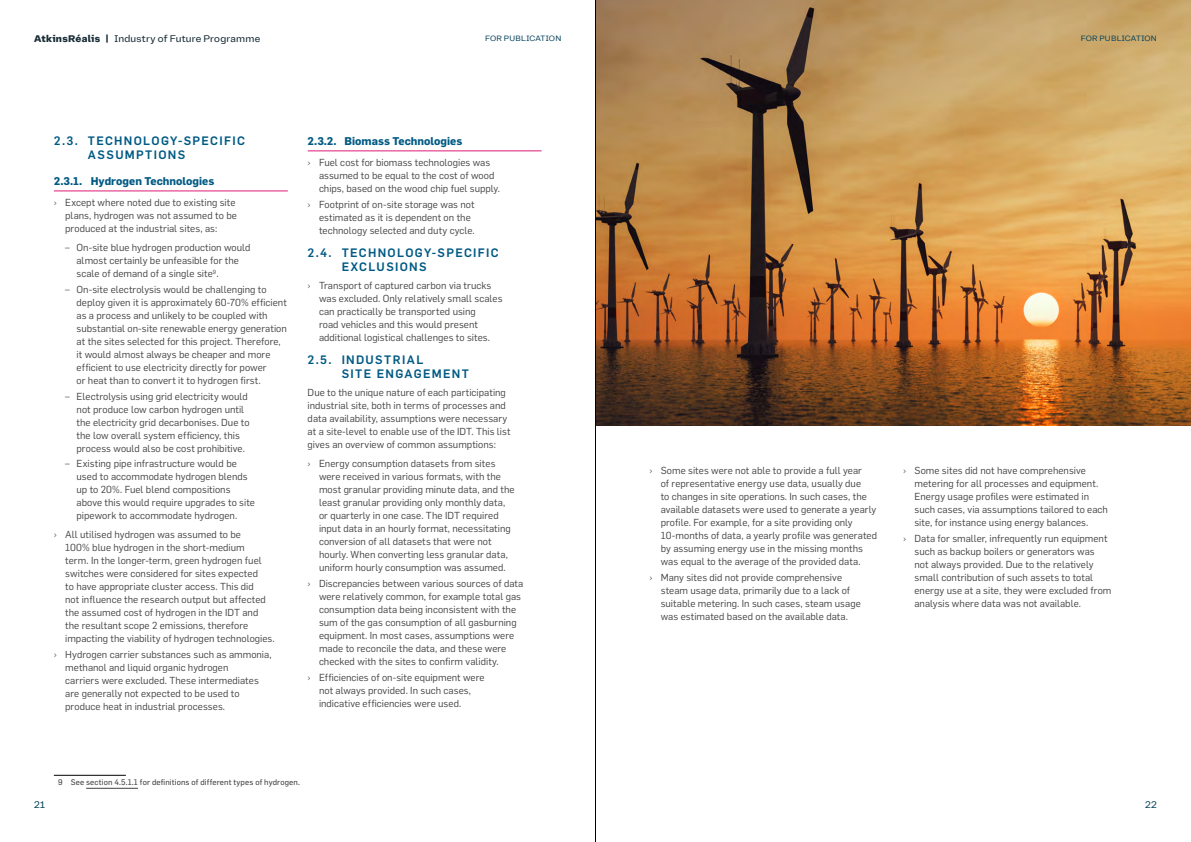
<style>
.page{position:relative;width:1191px;height:842px;background:#fff}
.page>*{position:absolute;margin:0;border:0;box-sizing:border-box;transform-origin:0 0}
.NUM_Section_Sub-header_-_H3{font:500 12px/14px "Flama";letter-spacing:.11em;color:#005a84}
.NUM_Paragraph_Heading_-_H4{font:700 11px "Flama";color:#005a84}
.Bullets_-_P{font:10px/13px "Flama";letter-spacing:.005em;color:#424241}
.Body_-_P{font:10px/13px "Flama";letter-spacing:.005em;color:#424241}
.t1{font:10px "Bienvenue";letter-spacing:.02em;color:#192d38}
.t2{font:10px "Bienvenue";color:#0c455d}
.Footnote_-_P{font:8px "Flama Basic";letter-spacing:.015em;color:#424241}
.t3{font:8px "Bienvenue";letter-spacing:.035em;color:#0c455d}
.s1{font-weight:700}
.s2{font-weight:300}
</style>
<div class="page">
<img style="left:596px;top:0;width:595px;height:425px">
<hr style="left:595px;top:0;width:1px;height:842px;background:#000">
<hr style="left:54px;top:190px;width:234px;height:1px;background:#de1b76">
<hr style="left:54px;top:775px;width:72px;height:1px;background:#000">
<hr style="left:86px;top:788px;width:52px;height:1px;background:#424241">
<hr style="left:308px;top:150px;width:233px;height:1px;background:#de1b76">
<p class="t1" style="left:34px;top:31px;width:228px"><span class="s1">AtkinsRéalis |</span> Industry of Future Programme</p>
<p class="t3" style="left:1080px;top:33px;width:78px">FOR PUBLICATION</p>
<p class="t3" style="left:485px;top:33px;width:78px">FOR PUBLICATION</p>
<h3 class="NUM_Section_Sub-header_-_H3" style="left:88px;top:133px;width:158px;text-indent:-34px">2.3. TECHNOLOGY‑SPECIFIC<br>ASSUMPTIONS</h3>
<h4 class="NUM_Paragraph_Heading_-_H4" style="left:54px;top:173px;width:162px">2.3.1. Hydrogen Technologies</h4>
<p class="Bullets_-_P" style="left:65px;top:196px;width:173px;text-indent:-11px"><span class="s2">›</span> Except where noted due to existing site plans, hydrogen was not assumed to be produced at the industrial sites, as:</p>
<p class="Bullets_-_P" style="left:77px;top:240px;width:175px;text-indent:-11px">– On‑site blue hydrogen production would almost certainly be unfeasible for the scale of demand of a single site<sup>9</sup>.</p>
<p class="Bullets_-_P" style="left:77px;top:282px;width:212px;text-indent:-11px">– On‑site electrolysis would be challenging to deploy given it is approximately 60‑70% efficient as a process and unlikely to be coupled with substantial on‑site renewable energy generation at the sites selected for this project. Therefore, it would almost always be cheaper and more efficient to use electricity directly for power<br>or heat than to convert it to hydrogen first.</p>
<p class="Bullets_-_P" style="left:77px;top:389px;width:175px;text-indent:-11px">– Electrolysis using grid electricity would not produce low carbon hydrogen until the electricity grid decarbonises. Due to the low overall system efficiency, this process would also be cost prohibitive.</p>
<p class="Bullets_-_P" style="left:77px;top:457px;width:180px;text-indent:-11px">– Existing pipe infrastructure would be used to accommodate hydrogen blends up to 20%. Fuel blend compositions above this would require upgrades to site pipework to accommodate hydrogen.</p>
<p class="Bullets_-_P" style="left:65px;top:527px;width:211px;text-indent:-11px"><span class="s2">›</span> All utilised hydrogen was assumed to be<br>100% blue hydrogen in the short‑medium<br>term. In the longer‑term, green hydrogen fuel switches were considered for sites expected<br>to have appropriate cluster access. This did<br>not influence the research output but affected the assumed cost of hydrogen in the IDT and the resultant scope 2 emissions, therefore impacting the viability of hydrogen technologies.</p>
<p class="Bullets_-_P" style="left:65px;top:647px;width:208px;text-indent:-11px"><span class="s2">›</span> Hydrogen carrier substances such as ammonia, methanol and liquid organic hydrogen<br>carriers were excluded. These intermediates are generally not expected to be used to produce heat in industrial processes.</p>
<h4 class="NUM_Paragraph_Heading_-_H4" style="left:308px;top:133px;width:156px">2.3.2. Biomass Technologies</h4>
<p class="Bullets_-_P" style="left:319px;top:156px;width:183px;text-indent:-11px"><span class="s2">›</span> Fuel cost for biomass technologies was assumed to be equal to the cost of wood chips, based on the wood chip fuel supply.</p>
<p class="Bullets_-_P" style="left:319px;top:197px;width:157px;text-indent:-11px"><span class="s2">›</span> Footprint of on‑site storage was not estimated as it is dependent on the technology selected and duty cycle.</p>
<h3 class="NUM_Section_Sub-header_-_H3" style="left:342px;top:244px;width:158px;text-indent:-34px">2.4. TECHNOLOGY‑SPECIFIC<br>EXCLUSIONS</h3>
<p class="Bullets_-_P" style="left:319px;top:279px;width:185px;text-indent:-11px"><span class="s2">›</span> Transport of captured carbon via trucks was excluded. Only relatively small scales can practically be transported using<br>road vehicles and this would present additional logistical challenges to sites.</p>
<h3 class="NUM_Section_Sub-header_-_H3" style="left:342px;top:352px;width:129px;text-indent:-34px">2.5. INDUSTRIAL<br>SITE ENGAGEMENT</h3>
<p class="Body_-_P" style="left:308px;top:386px;width:204px">Due to the unique nature of each participating industrial site, both in terms of processes and data availability, assumptions were necessary at a site‑level to enable use of the IDT. This list gives an overview of common assumptions:</p>
<p class="Bullets_-_P" style="left:319px;top:456px;width:197px;text-indent:-11px"><span class="s2">›</span> Energy consumption datasets from sites were received in various formats, with the most granular providing minute data, and the least granular providing only monthly data, or quarterly in one case. The IDT required input data in an hourly format, necessitating conversion of all datasets that were not hourly. When converting less granular data, uniform hourly consumption was assumed.</p>
<p class="Bullets_-_P" style="left:319px;top:576px;width:206px;text-indent:-11px"><span class="s2">›</span> Discrepancies between various sources of data were relatively common, for example total gas consumption data being inconsistent with the sum of the gas consumption of all gasburning equipment. In most cases, assumptions were made to reconcile the data, and these were checked with the sites to confirm validity.</p>
<p class="Bullets_-_P" style="left:319px;top:670px;width:167px;text-indent:-11px"><span class="s2">›</span> Efficiencies of on‑site equipment were not always provided. In such cases, indicative efficiencies were used.</p>
<p class="t2" style="left:34px;top:798px;width:12px">21</p>
<p class="Footnote_-_P" style="left:58px;top:777px;width:243px">9 See section 4.5.1.1 for definitions of different types of hydrogen.</p>
<p class="Bullets_-_P" style="left:660px;top:463px;width:218px;text-indent:-11px"><span class="s2">›</span> Some sites were not able to provide a full year<br>of representative energy use data, usually due<br>to changes in site operations. In such cases, the available datasets were used to generate a yearly profile. For example, for a site providing only 10‑months of data, a yearly profile was generated by assuming energy use in the missing months was equal to the average of the provided data.</p>
<p class="Bullets_-_P" style="left:660px;top:570px;width:202px;text-indent:-11px"><span class="s2">›</span> Many sites did not provide comprehensive steam usage data, primarily due to a lack of suitable metering. In such cases, steam usage was estimated based on the available data.</p>
<p class="Bullets_-_P" style="left:914px;top:463px;width:195px;text-indent:-11px"><span class="s2">›</span> Some sites did not have comprehensive metering for all processes and equipment.<br>Energy usage profiles were estimated in such cases, via assumptions tailored to each site, for instance using energy balances.</p>
<p class="Bullets_-_P" style="left:914px;top:531px;width:198px;text-indent:-11px"><span class="s2">›</span> Data for smaller, infrequently run equipment such as backup boilers or generators was<br>not always provided. Due to the relatively small contribution of such assets to total energy use at a site, they were excluded from analysis where data was not available.</p>
<p class="t2" style="left:1145px;top:798px;width:13px">22</p>
</div>
